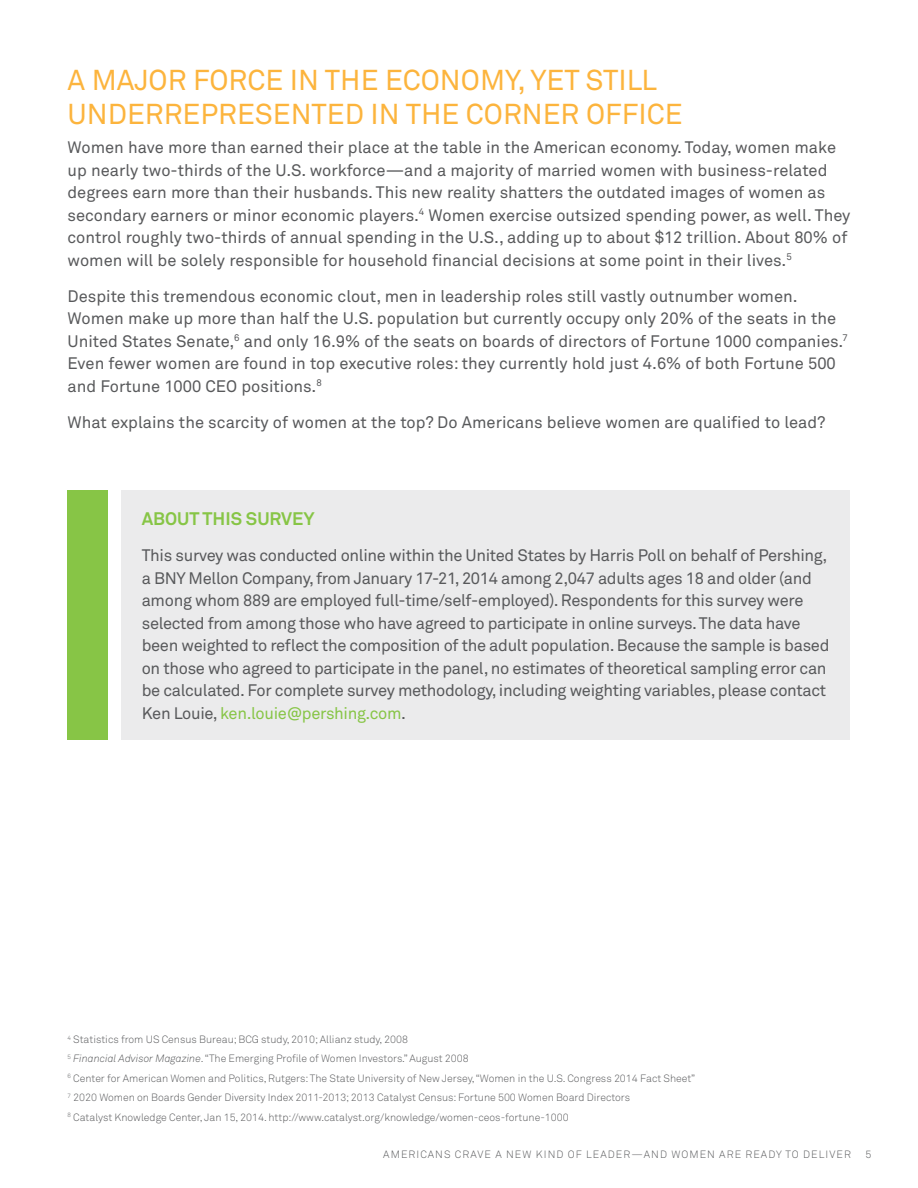
<style>
.page{position:relative;width:918px;height:1188px;background:#fff}
.page>*{position:absolute;margin:0;border:0;box-sizing:border-box;transform-origin:0 0}
.t1{font:28.5px/34.2px "Akkurat Pro";color:#fcb43d}
.t2{font:700 18px "Akkurat Pro";color:#87c546}
.t3{font:16.5px/22.5px "Akkurat Pro";letter-spacing:-.005em;color:#58595b}
.t4{font:10.5px/19.4px "Akkurat Light Pro";color:#58595b}
.t5{font:10.5px "Akkurat Light Pro";letter-spacing:.1em;color:#58595b}
.s1{color:#87c546}
.s2{font-style:italic}
</style>
<div class="page">
<div style="left:68px;top:490px;width:40px;height:250px;background:#87c546"></div>
<div style="left:122px;top:490px;width:728px;height:250px;background:#ebebec"></div>
<h1 class="t1" style="left:67px;top:64px;width:564px">A Major Force i n th e Economy, Yet Still<br>Underrepresented i n th e Corner Offic</h1>
<h1 class="t1" style="left:665px;top:98px;width:19px">e</h1>
<p class="t3" style="left:67px;top:137px;width:785px">Women have more than earned their place at the table in the American economy. Today, women make up nearly two-thirds of the U.S. workforce—and a majority of married women with business-related degrees earn more than their husbands. This new reality shatters the outdated images of women as secondary earners or minor economic players.<sup>4</sup> Women exercise outsized spending power, as well. They control roughly two-thirds of annual spending in the U.S., adding up to about $12 trillion. About 80% of women will be solely responsible for household financial decisions at some point in their lives.<sup>5</sup></p>
<p class="t3" style="left:68px;top:285px;width:782px">Despite this tremendous economic clout, men in leadership roles still vastly outnumber women.<br>Women make up more than half the U.S. population but currently occupy only 20% of the seats in the United States Senate,<sup>6</sup> and only 16.9% of the seats on boards of directors of Fortune 1000 companies.<sup>7<br></sup>Even fewer women are found in top executive roles: they currently hold just 4.6% of both Fortune 500 and Fortune 1000 CEO positions.<sup>8</sup></p>
<p class="t3" style="left:68px;top:411px;width:760px">What explains the scarcity of women at the top? Do Americans believe women are qualified to lead?</p>
<p class="t2" style="left:142px;top:508px;width:72px">ABOUT THIS</p>
<p class="t2" style="left:246px;top:508px;width:70px">SURVEY</p>
<p class="t3" style="left:142px;top:545px;width:689px">This survey was conducted online within the United States by Harris Poll on behalf of Pershing, a BNY Mellon Company, from January 17-21, 2014 among 2,047 adults ages 18 and older (and among whom 889 are employed full-time/self-employed). Respondents for this survey were selected from among those who have agreed to participate in online surveys. The data have been weighted to reflect the composition of the adult population. Because the sample is based on those who agreed to participate in the panel, no estimates of theoretical sampling error can be calculated. For complete survey methodology, including weighting variables, please contact Ken Louie, <span class="s1">ken.louie@pershing.com</span>.</p>
<p class="t4" style="left:68px;top:1030px;width:629px"><sup>4</sup> Statistics from US Census Bureau; BCG study, 2010; Allianz study, 2008<br><sup>5</sup> <span class="s2">Financial Advisor Magazine</span>. “The E merging Profile of Women I nvestors.” August 2008<br><sup>6</sup> Center for American Women and Politics, Rutgers: The State University of N ew Jersey, “Women in the U.S. Congress 2014 Fact Sheet” <sup>7</sup> 2020 Women on Boards Gender Diversity I ndex 2011-2013; 2013 Catalyst Census: Fortune 500 Women Board Directors<br><sup>8</sup> Catalyst Knowledge Center, Jan 15, 2014. http://www.catalyst.org/knowledge/women-ceos-fortune-1000</p>
<p class="t5" style="left:383px;top:1148px;width:469px">Americans Crave a N ew Kind of Leader—And Women Are R eady to D eliver</p>
<p class="t4" style="left:865px;top:1145px;width:7px">5</p>
</div>
